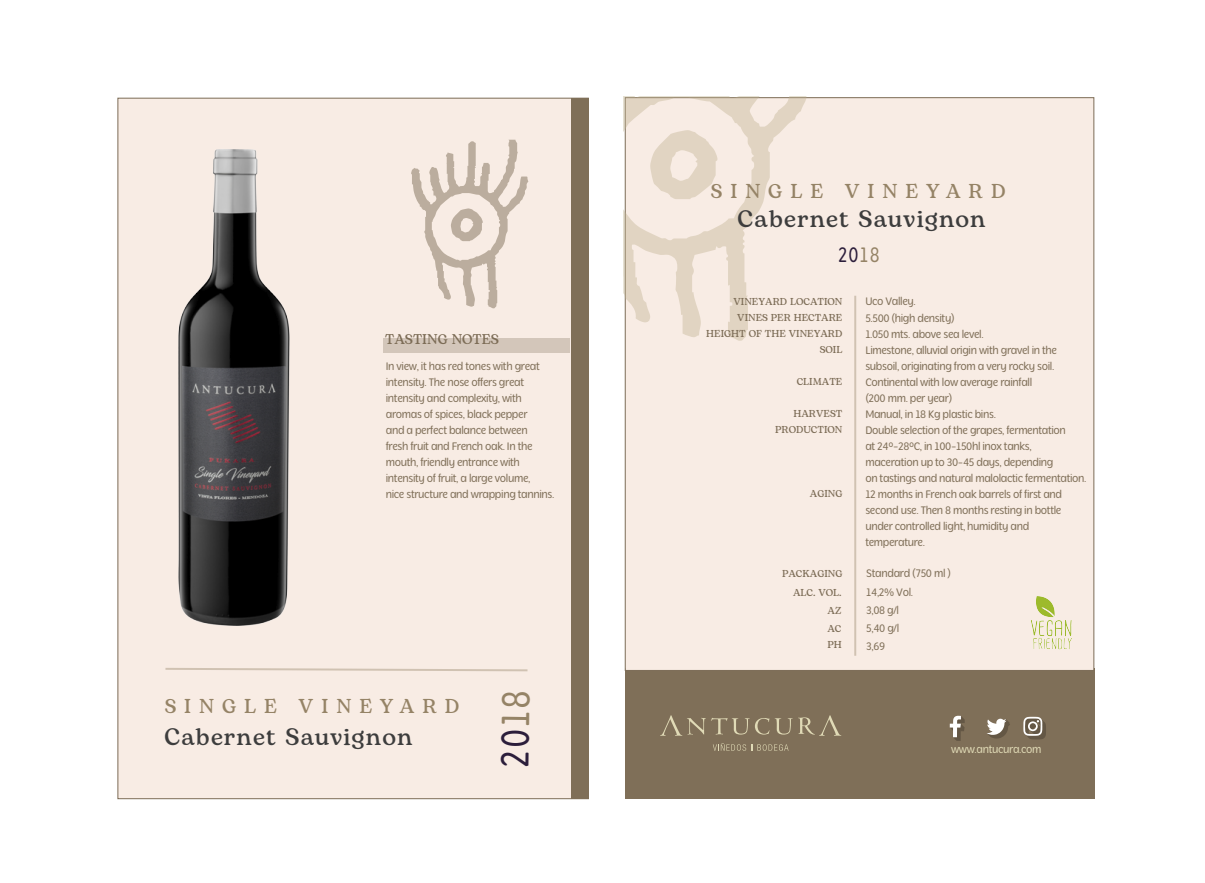
<style>
.page{position:relative;width:1205px;height:883px;background:#fff}
.page>*{position:absolute;margin:0;border:0;box-sizing:border-box;transform-origin:0 0}
.t1{font:41.2px "Mithella";color:#2c1e3b;scale:.86 1}
.t2{font:500 24px "Bogart Trial";letter-spacing:.05em;color:#3d3d3d}
.t3{font:22px "Mithella";color:#2c1e3b;scale:.86 1}
.t4{font:500 20px "Bogart Trial";letter-spacing:.4em;color:#958366}
.t5{font:500 14px "Bogart Trial";color:#7c6c56}
.t6{font:11.4px/16px "Mithella";letter-spacing:-.03em;color:#7f6f58}
.t7{font:11.4px "Mithella";letter-spacing:-.03em;color:#e0dab6}
.t8{font:500 10px/16px "Bogart Trial";color:#7c6c56;text-align:right}
.s1{color:#958366}
</style>
<div class="page">
<div style="left:625px;top:668px;width:469px;height:130px;background:#7f6f58"></div>
<div style="left:118px;top:98px;width:471px;height:700px;background:#f8ece4;border:1px solid #7c6c56"></div>
<div style="left:625px;top:97px;width:469px;height:573px;background:#f8ece4;border:1px solid #7c6c56"></div>
<div style="left:570px;top:98px;width:18px;height:700px;background:#7f6f58"></div>
<svg style="left:755px;top:718px;width:14px;height:16px"></svg>
<svg style="left:775px;top:718px;width:17px;height:16px"></svg>
<svg style="left:661px;top:715px;width:88px;height:20px"></svg>
<svg style="left:798px;top:715px;width:42px;height:20px"></svg>
<svg style="left:713px;top:743px;width:75px;height:7px"></svg>
<svg style="left:949px;top:715px;width:15px;height:25px"></svg>
<svg style="left:987px;top:718px;width:23px;height:20px"></svg>
<svg style="left:1023px;top:716px;width:23px;height:23px"></svg>
<hr style="left:854px;top:296px;width:2px;height:359px;background:#958366">
<svg style="left:411px;top:140px;width:117px;height:168px"></svg>
<svg style="left:165px;top:668px;width:362px;height:3px"></svg>
<svg style="left:624px;top:97px;width:189px;height:243px"></svg>
<svg style="left:650px;top:130px;width:67px;height:69px"></svg>
<img style="left:1031px;top:596px;width:41px;height:54px">
<div style="left:383px;top:338px;width:186px;height:14px;background:#d3c6ba"></div>
<img style="left:178px;top:149px;width:112px;height:476px">
<p class="t5" style="left:385px;top:329px;width:115px">TASTING NOTES</p>
<p class="t6" style="left:386px;top:358px;width:170px">In view, it has red tones with great intensity. The nose offers great intensity and complexity, with aromas of spices, black pepper<br>and a perfect balance between<br>fresh fruit and French oak. In the mouth, friendly entrance with intensity of fruit, a large volume,<br>nice structure and wrapping tannins.</p>
<h3 class="t4" style="left:165px;top:692px;width:296px">SINGLE VINEYARD</h3>
<h2 class="t2" style="left:164px;top:719px;width:249px">Cabernet Sauvignon</h2>
<h1 class="t1" style="left:492px;top:767px;width:93px;rotate:-89deg">20<span class="s1">18</span></h1>
<h3 class="t4" style="left:711px;top:177px;width:296px">SINGLE VINEYARD</h3>
<h2 class="t2" style="left:737px;top:201px;width:249px">Cabernet Sauvignon</h2>
<h3 class="t3" style="left:838px;top:243px;width:50px">20<span class="s1">18</span></h3>
<p class="t8" style="left:706px;top:294px;width:138px">VINEYARD LOCATION<br>VINES PER HECTARE<br>HEIGHT OF THE VINEYARD<br>SOIL</p>
<p class="t8" style="left:797px;top:374px;width:47px">CLIMATE</p>
<p class="t8" style="left:775px;top:406px;width:69px">HARVEST<br>PRODUCTION</p>
<p class="t8" style="left:810px;top:486px;width:34px">AGING</p>
<p class="t8" style="left:782px;top:566px;width:62px">PACKAGING</p>
<p class="t8" style="left:827px;top:583px;width:16px;line-height:18px;text-align:justify;text-indent:-34px">ALC. VOL.<br>AZ AC</p>
<p class="t8" style="left:827px;top:636px;width:16px">PH</p>
<p class="t6" style="left:865px;top:293px;width:223px">Uco Valley.<br>5.500 (high density)<br>1.050 mts. above sea level.<br>Limestone, alluvial origin with gravel in the subsoil, originating from a very rocky soil.<br>Continental with low average rainfall<br>(200 mm. per year)<br>Manual, in 18 Kg plastic bins.<br>Double selection of the grapes, fermentation<br>at 24º-28ºC, in 100-150hl inox tanks, maceration up to 30-45 days, depending<br>on tastings and natural malolactic fermentation.<br>12 months in French oak barrels of first and second use. Then 8 months resting in bottle under controlled light, humidity and temperature.</p>
<p class="t6" style="left:866px;top:564px;width:86px;line-height:18px">Standard (750 ml )<br>14,2% Vol.<br>3,08 g/l<br>5,40 g/l<br>3,69</p>
<p class="t7" style="left:951px;top:743px;width:92px">www.antucura.com</p>
</div>
